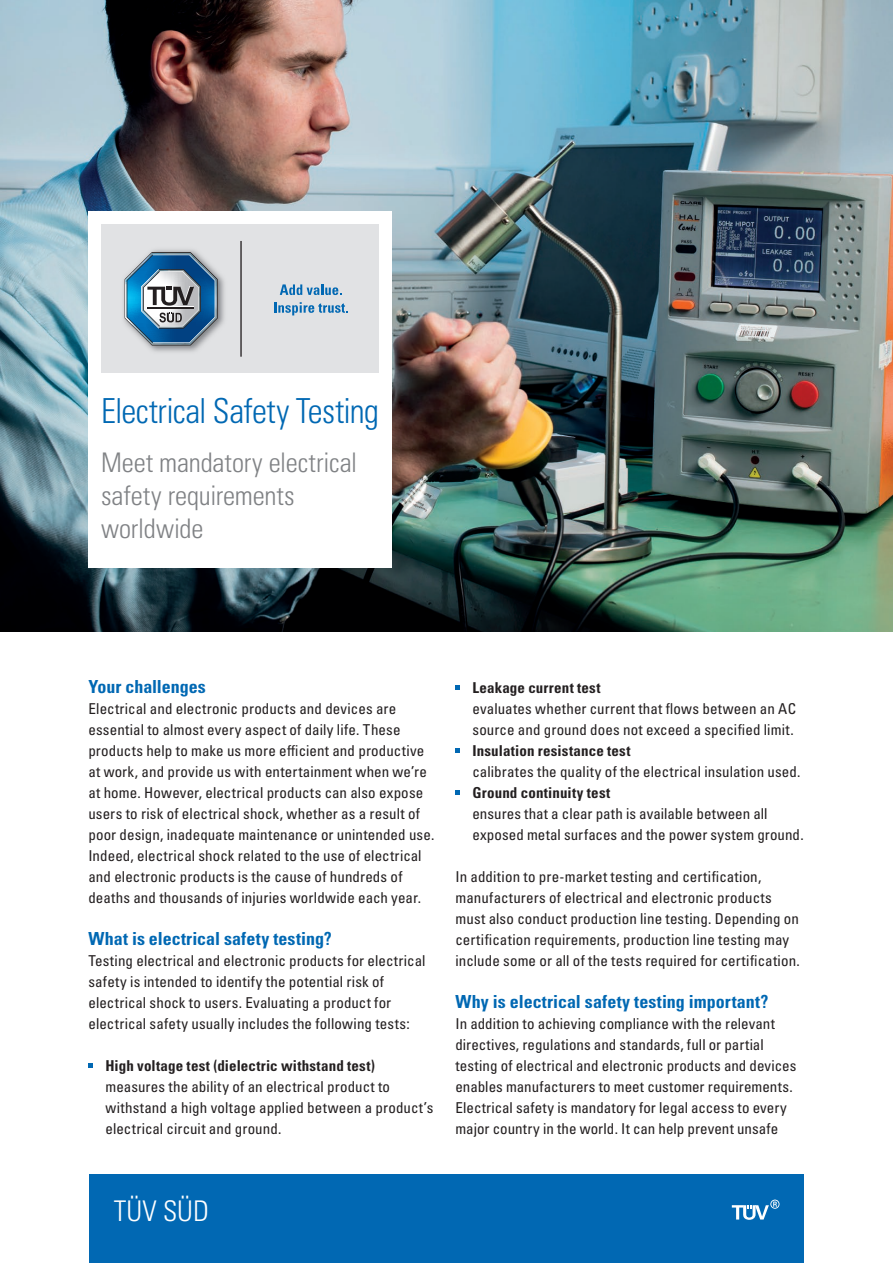
<style>
.page{position:relative;width:893px;height:1263px;background:#fff}
.page>*{position:absolute;margin:0;border:0;box-sizing:border-box;transform-origin:0 0}
.t1{font:34.5px "Univers LTCYR 47 Light Cond";letter-spacing:-.015em;color:#0168b3}
.t2{font:28.5px "Univers LTCYR 47 Light Cond";color:#fff}
.t3{font:27px/33px "Univers LTCYR 47 Light Cond";color:#808285}
.t4{font:18px "Univers LTCYR 67 Bold Cond";color:#0168b3}
.t5{font:condensed 15px/21px "Univers LTCYR 57";letter-spacing:.005em;color:#231f20}
.t6{font:15px "Univers LTCYR 67 Bold Cond";letter-spacing:.01em;color:#231f20}
</style>
<div class="page">
<img style="left:0;top:0;width:893px;height:631px">
<div style="left:89px;top:1174px;width:715px;height:89px;background:#0168b3"></div>
<svg style="left:732px;top:1199px;width:47px;height:21px"></svg>
<div style="left:88px;top:212px;width:303px;height:356px;background:#fff"></div>
<div style="left:101px;top:224px;width:278px;height:148px;background:#e1e2e4"></div>
<hr style="left:240px;top:241px;width:2px;height:116px;background:#231f20">
<img style="left:123px;top:249px;width:102px;height:103px">
<svg style="left:125px;top:252px;width:93px;height:93px"></svg>
<svg style="left:280px;top:284px;width:61px;height:11px"></svg>
<svg style="left:274px;top:302px;width:74px;height:13px"></svg>
<svg style="left:88px;top:1064px;width:5px;height:4px"></svg>
<svg style="left:455px;top:686px;width:5px;height:4px"></svg>
<svg style="left:455px;top:748px;width:5px;height:5px"></svg>
<svg style="left:455px;top:790px;width:5px;height:5px"></svg>
<h1 class="t1" style="left:101px;top:388px;width:279px">Electrical Safety Testing</h1>
<h3 class="t3" style="left:101px;top:444px;width:258px">Meet mandatory electrical safety requirements worldwide</h3>
<p class="t4" style="left:88px;top:676px;width:119px">Your challenges</p>
<p class="t5" style="left:88px;top:698px;width:348px">Electrical and electronic products and devices are essential to almost every aspect of daily life. These products help to make us more efficient and productive at work, and provide us with entertainment when we’re at home. However, electrical products can also expose users to risk of electrical shock, whether as a result of poor design, inadequate maintenance or unintended use.<br>Indeed, electrical shock related to the use of electrical and electronic products is the cause of hundreds of deaths and thousands of injuries worldwide each year.</p>
<p class="t4" style="left:88px;top:928px;width:245px">What is electrical safety testing?</p>
<p class="t5" style="left:88px;top:950px;width:339px">Testing electrical and electronic products for electrical safety is intended to identify the potential risk of electrical shock to users. Evaluating a product for electrical safety usually includes the following tests:</p>
<p class="t6" style="left:105px;top:1056px;width:271px">High voltage test (dielectric withstand test)</p>
<p class="t5" style="left:105px;top:1076px;width:329px">measures the ability of an electrical product to withstand a high voltage applied between a product’s electrical circuit and ground.</p>
<p class="t6" style="left:472px;top:678px;width:130px">Leakage current test</p>
<p class="t5" style="left:472px;top:698px;width:325px">evaluates whether current that flows between an AC source and ground does not exceed a specified limit.</p>
<p class="t6" style="left:472px;top:741px;width:160px">Insulation resistance test</p>
<p class="t5" style="left:472px;top:761px;width:330px">calibrates the quality of the electrical insulation used.</p>
<p class="t6" style="left:472px;top:783px;width:139px">Ground continuity test</p>
<p class="t5" style="left:472px;top:803px;width:333px">ensures that a clear path is available between all exposed metal surfaces and the power system ground.</p>
<p class="t5" style="left:455px;top:866px;width:346px">In addition to pre-market testing and certification, manufacturers of electrical and electronic products must also conduct production line testing. Depending on certification requirements, production line testing may include some or all of the tests required for certification.</p>
<p class="t4" style="left:455px;top:991px;width:314px">Why is electrical safety testing important?</p>
<p class="t5" style="left:455px;top:1013px;width:342px">In addition to achieving compliance with the relevant directives, regulations and standards, full or partial testing of electrical and electronic products and devices enables manufacturers to meet customer requirements.<br>Electrical safety is mandatory for legal access to every major country in the world. It can help prevent unsafe</p>
<h2 class="t2" style="left:114px;top:1191px;width:97px">TÜV SÜD</h2>
</div>
